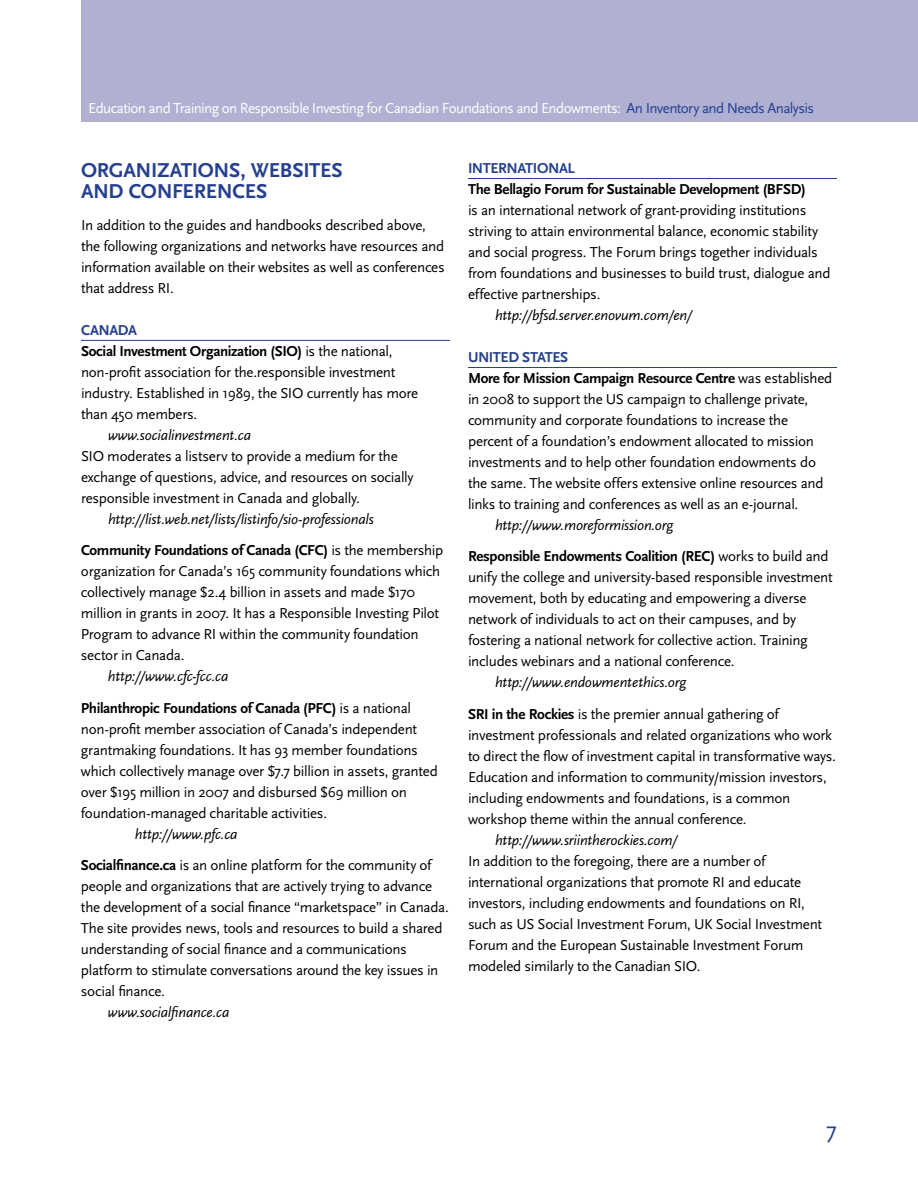
<style>
.page{position:relative;width:918px;height:1188px;background:#fff}
.page>*{position:absolute;margin:0;border:0;box-sizing:border-box;transform-origin:0 0}
.t1{font:24px "Scala Sans";color:#25408f}
.t2{font:700 21px/21px "Scala Sans";letter-spacing:-.01em;color:#25408f}
.t3{font:15px/21px "Scala Sans";letter-spacing:-.02em;color:#000}
.t4{font:italic 15px/31.5px "Scala Sans";letter-spacing:-.01em;color:#000}
.t5{font:700 15px/31.5px "Scala Sans";letter-spacing:-.02em;color:#000}
.t6{font:15px "Scala Sans";letter-spacing:-.04em;color:#fff}
.t7{font:700 15px "Scala Sans";letter-spacing:-.03em;color:#25408f}
.s1{color:#25408f}
.s2{font-weight:700;color:#25408f}
.s3{font-weight:700}
.s4{font-weight:700;font-style:normal}
.s5{font-style:normal}
.s6{font-weight:400;font-style:italic}
.s7{font-weight:400}
.s8{font-style:italic}
</style>
<div class="page">
<div style="left:81px;top:0;width:837px;height:122px;background:#b0b0d2"></div>
<hr style="left:81px;top:340px;width:369px;height:1px;background:#25408f">
<hr style="left:468px;top:178px;width:369px;height:1px;background:#25408f">
<hr style="left:468px;top:367px;width:369px;height:1px;background:#25408f">
<p class="t6" style="left:88px;top:99px;width:727px">Education and Training on Responsible Investing for Canadian Foundations and Endowments: <span class="s1">An Inventory and Needs Analysis</span></p>
<h2 class="t2" style="left:81px;top:160px;width:263px">Organizations, Websites and Conferences</h2>
<p class="t3" style="left:81px;top:214px;width:365px">In addition to the guides and handbooks described above, the following organizations and networks have resources and information available on their websites as well as conferences that address RI.</p>
<p class="t3" style="left:81px;top:319px;width:339px"><span class="s2">Canada<br></span><span class="s3">Social Investment Organization (SIO)</span> is the national, non-profit association for the.responsible investment industry. Established in 1989, the SIO currently has more than 450 members.</p>
<p class="t4" style="left:108px;top:419px;width:145px">www.socialinvestment.ca</p>
<p class="t3" style="left:81px;top:445px;width:334px">SIO moderates a listserv to provide a medium for the exchange of questions, advice, and resources on socially responsible investment in Canada and globally.</p>
<p class="t4" style="left:81px;top:503px;width:364px;text-indent:27px">http://list.web.net/lists/listinfo/sio-professionals<br><span class="s4">Community Foundations ofCanada (CFC)</span> <span class="s5">is the membership</span></p>
<p class="t3" style="left:81px;top:561px;width:361px">organization for Canada’s 165 community foundations which collectively manage $2.4 billion in assets and made $170 million in grants in 2007. It has a Responsible Investing Pilot Program to advance RI within the community foundation sector in Canada.</p>
<p class="t5" style="left:81px;top:661px;width:332px;text-indent:27px"><span class="s6">http://www.cfc-fcc.ca<br></span>Philanthropic Foundations ofCanada (PFC) <span class="s7">is a national</span></p>
<p class="t3" style="left:81px;top:718px;width:358px">non-profit member association of Canada’s independent grantmaking foundations. It has 93 member foundations which collectively manage over $7.7 billion in assets, granted over $195 million in 2007 and disbursed $69 million on foundation-managed charitable activities.</p>
<p class="t3" style="left:81px;top:818px;width:352px;line-height:31.5px;text-indent:54px"><span class="s8">http://www.pfc.ca<br></span><span class="s3">Socialfinance.ca</span> is an online platform for the community of</p>
<p class="t3" style="left:81px;top:876px;width:369px">people and organizations that are actively trying to advance the development of a social finance “marketspace” in Canada.<br>The site provides news, tools and resources to build a shared understanding of social finance and a communications platform to stimulate conversations around the key issues in social finance.</p>
<p class="t4" style="left:108px;top:997px;width:123px">www.socialfinance.ca</p>
<p class="t7" style="left:468px;top:159px;width:33px">INTERNA</p>
<p class="t7" style="left:525px;top:159px;width:23px">TIONAL</p>
<p class="t5" style="left:468px;top:173px;width:309px">The Bellagio Forum for Sustainable Development (BFSD</p>
<p class="t5" style="left:801px;top:173px;width:6px">)</p>
<p class="t3" style="left:468px;top:200px;width:364px">is an international network of grant-providing institutions striving to attain environmental balance, economic stability and social progress. The Forum brings together individuals from foundations and businesses to build trust, dialogue and effective partnerships.</p>
<p class="t4" style="left:495px;top:299px;width:199px">http://bfsd.server.enovum.com/en/</p>
<p class="t3" style="left:468px;top:347px;width:366px"><span class="s2">United States<br></span><span class="s3">More for Mission Campaign Resource Centre</span> was established in 2008 to support the US campaign to challenge private, community and corporate foundations to increase the percent of a foundation’s endowment allocated to mission investments and to help other foundation endowments do the same. The website offers extensive online resources and links to training and conferences as well as an e-journal.</p>
<p class="t5" style="left:468px;top:509px;width:362px;text-indent:27px"><span class="s6">http://www.moreformission.org<br></span>Responsible Endowments Coalition (REC) <span class="s7">works to build and</span></p>
<p class="t3" style="left:468px;top:567px;width:366px">unify the college and university-based responsible investment movement, both by educating and empowering a diverse network of individuals to act on their campuses, and by fostering a national network for collective action. Training includes webinars and a national conference.</p>
<p class="t4" style="left:468px;top:667px;width:312px;text-indent:27px">http://www.endowmentethics.org<br><span class="s4">SRI in the Rockies</span> <span class="s5">is the premier annual gathering of</span></p>
<p class="t3" style="left:468px;top:725px;width:370px">investment professionals and related organizations who work to direct the flow of investment capital in transformative ways.<br>Education and information to community/mission investors, including endowments and foundations, is a common workshop theme within the annual conference.</p>
<p class="t4" style="left:495px;top:824px;width:184px">http://www.sriintherockies.com/</p>
<p class="t3" style="left:468px;top:851px;width:356px">In addition to the foregoing, there are a number of international organizations that promote RI and educate investors, including endowments and foundations on RI, such as U S Social Investment Forum, U K Social Investment Forum and the European Sustainable Investment Forum modeled similarly to the Canadian SIO.</p>
<h1 class="t1" style="left:826px;top:1116px;width:13px">7</h1>
</div>
